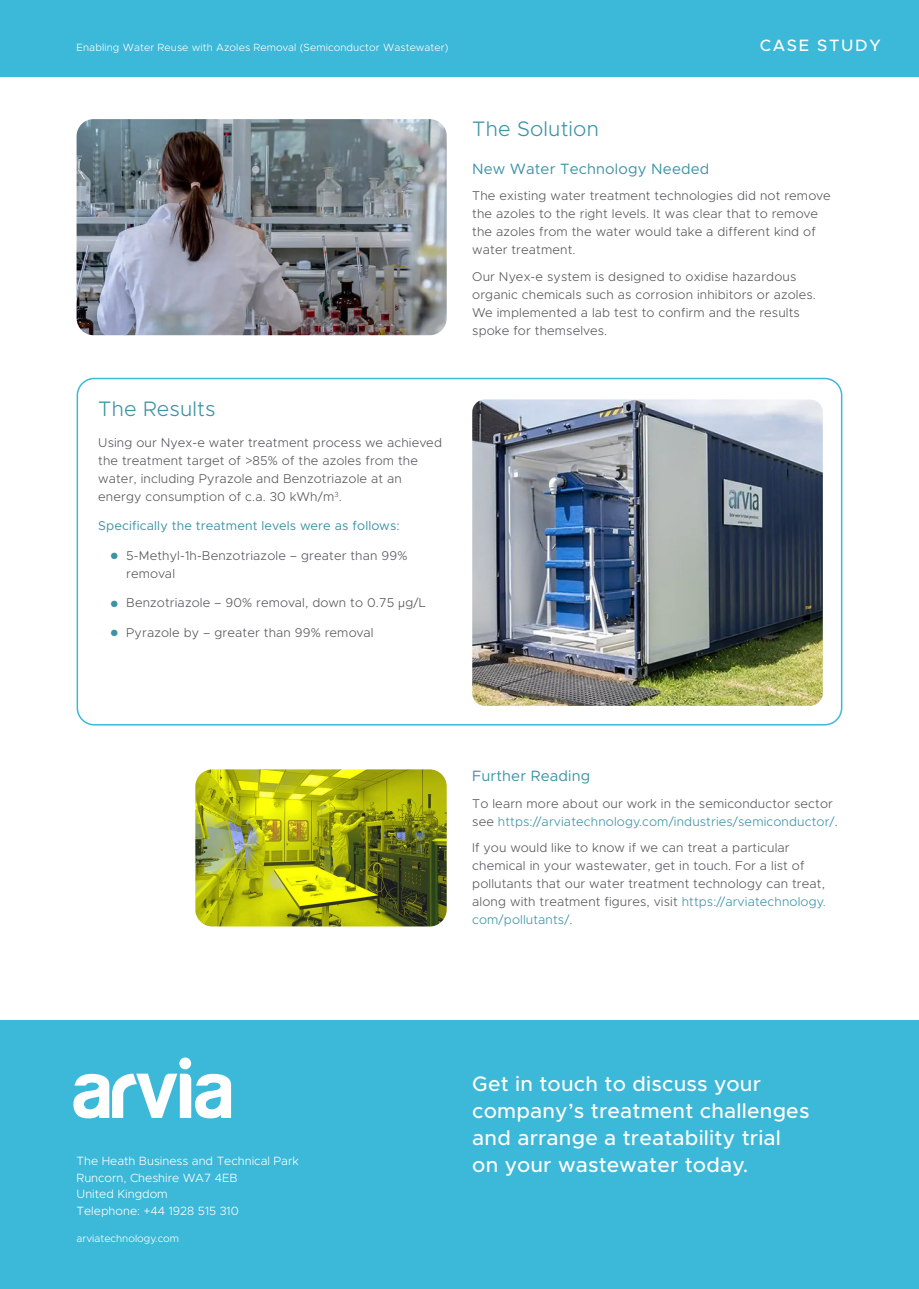
<style>
.page{position:relative;width:919px;height:1289px;background:#fff}
.page>*{position:absolute;margin:0;border:0;box-sizing:border-box;transform-origin:0 0}
.Bold_Coloured_Body_T{font:500 21px/27px "Metropolis";letter-spacing:.01em;color:#fff}
.t1{font:300 21px "Metropolis";letter-spacing:.01em;color:#3d93a5}
.t2{font:500 16.5px "Metropolis";letter-spacing:.1em;color:#fff}
.H4_Regular{font:15px "Metropolis";letter-spacing:.01em;color:#3d93a5}
.Case_Study_Body{font:300 12.75px/18px "Metropolis";letter-spacing:.01em;color:#57585a}
.Case_Study_Body-2{font:300 12.75px/18px "Metropolis";letter-spacing:.01em;color:#3d93a5}
.Bold_Coloured_Body_T-2{font:12.75px "Metropolis";letter-spacing:.01em;color:#3d93a5}
.t3{font:300 12px "Metropolis";color:#fff}
.t4{font:300 10.5px "Metropolis";letter-spacing:.01em;color:#fff}
.s1{color:#3d93a5}
.s2{font-family:"Avenir"}
.s3{color:#57585a}
</style>
<div class="page">
<div style="left:0;top:1020px;width:918px;height:268px;background:#3cb8d8"></div>
<div style="left:179px;top:1057px;width:12px;height:12px;background:#fff;border-radius:50%"></div>
<svg style="left:73px;top:1073px;width:158px;height:45px"></svg>
<div style="left:77px;top:378px;width:765px;height:347px;border:2px solid #3cb8d8;border-radius:17px"></div>
<div style="left:0;top:0;width:918px;height:77px;background:#3cb8d8"></div>
<img style="left:77px;top:119px;width:369px;height:216px">
<img style="left:472px;top:399px;width:350px;height:306px">
<img style="left:195px;top:769px;width:251px;height:157px">
<p class="t4" style="left:77px;top:41px;width:373px">Enabling Water Reuse with Azoles Removal (Semiconductor Wastewater)</p>
<h2 class="t2" style="left:759px;top:35px;width:122px">CASE STUDY</h2>
<h2 class="t1" style="left:98px;top:396px;width:119px">The Results</h2>
<p class="Case_Study_Body" style="left:98px;top:433px;width:345px">Using our Nyex-e water treatment process we achieved the treatment target of &gt;85% of the azoles from the water, including Pyrazole and Benzotriazole at an energy consumption of c.a. 30 kWh/m<sup>3</sup>.</p>
<p class="Bold_Coloured_Body_T-2" style="left:98px;top:518px;width:303px">Specifically the treatment levels were as follows:</p>
<p class="Case_Study_Body" style="left:126px;top:546px;width:282px;text-indent:-15px"><span class="s1">●</span> 5-Methyl-1h-Benzotriazole – greater than 99% removal</p>
<p class="Case_Study_Body" style="left:111px;top:594px;width:316px"><span class="s1">●</span> Benzotriazole – 90% removal, down to 0.75 <span class="s2">µ</span>g/L</p>
<p class="Case_Study_Body" style="left:111px;top:623px;width:264px"><span class="s1">●</span> Pyrazole by – greater than 99% removal</p>
<h2 class="t1" style="left:472px;top:115px;width:128px">The Solution</h2>
<p class="H4_Regular" style="left:472px;top:159px;width:239px">New Water Technology Needed</p>
<p class="Case_Study_Body" style="left:472px;top:187px;width:360px">The existing water treatment technologies did not remove the azoles to the right levels. It was clear that to remove the azoles from the water would take a different kind of water treatment.</p>
<p class="Case_Study_Body" style="left:472px;top:267px;width:345px">Our Nyex-e system is designed to oxidise hazardous organic chemicals such as corrosion inhibitors or azoles.<br>We implemented a lab test to confirm and the results spoke for themselves.</p>
<p class="H4_Regular" style="left:472px;top:766px;width:120px">Further Reading</p>
<p class="Case_Study_Body-2" style="left:472px;top:794px;width:367px"><span class="s3">To learn more about our work in the semiconductor sector see</span> https://arviatechnology.com/industries/semiconductor/<span class="s3">.</span></p>
<p class="Case_Study_Body" style="left:472px;top:839px;width:355px">If you would like to know if we can treat a particular chemical in your wastewater, get in touch. For a list of pollutants that our water treatment technology can treat, along with treatment figures, visit <span class="s1">https://arviatechnology. com/pollutants/</span>.</p>
<p class="t3" style="left:77px;top:1153px;width:224px">The Heath Business and Technical Park</p>
<p class="t3" style="left:77px;top:1170px;width:162px">Runcorn, Cheshire WA7 4EB</p>
<p class="t3" style="left:77px;top:1186px;width:93px">United Kingdom</p>
<p class="t3" style="left:77px;top:1203px;width:164px">Telephone: +44 1928 515 310</p>
<p class="t4" style="left:77px;top:1231px;width:104px">arviatechnology.com</p>
<p class="Bold_Coloured_Body_T" style="left:472px;top:1070px;width:339px">Get in touch to discuss your company’s treatment challenges and arrange a treatability trial on your wastewater today.</p>
</div>
